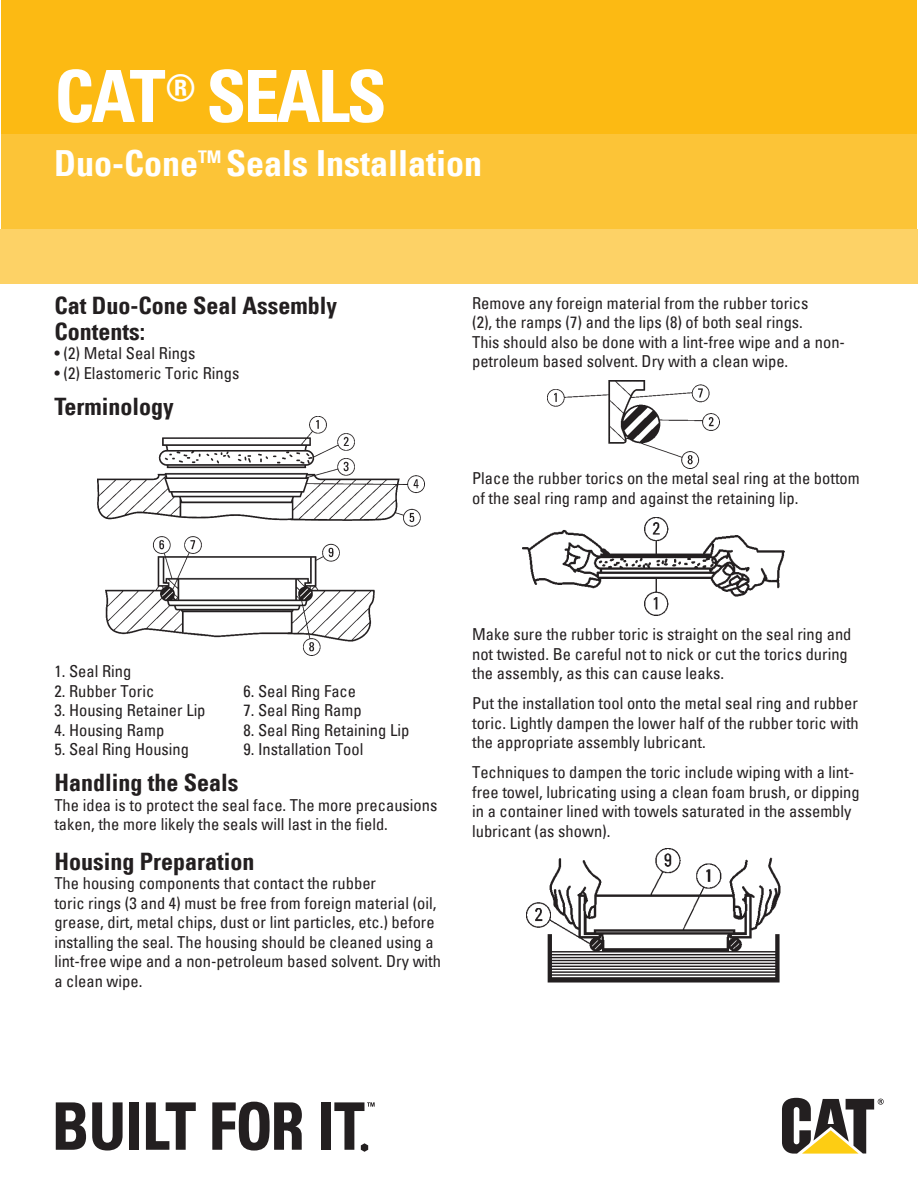
<style>
.page{position:relative;width:918px;height:1188px;background:#fff}
.page>*{position:absolute;margin:0;border:0;box-sizing:border-box;transform-origin:0 0}
.t1{font:700 condensed 72px "Univers LT";letter-spacing:-.04em;color:#fff}
.t2{font:700 condensed 36px "Univers LT";color:#fff}
.t3{font:700 condensed 24px/25.5px "Univers LT";color:#231f20}
.t4{font:condensed 16.5px/19.5px "Univers LT";color:#231f20}
</style>
<div class="page">
<div style="left:2px;top:0;width:915px;height:133px;background:#fcba13"></div>
<div style="left:0;top:229px;width:917px;height:55px;background:#fdd266"></div>
<div style="left:2px;top:133px;width:915px;height:96px;background:#fcc437"></div>
<svg style="left:782px;top:1098px;width:102px;height:56px"></svg>
<img style="left:98px;top:416px;width:327px;height:239px">
<img style="left:547px;top:380px;width:173px;height:89px">
<img style="left:522px;top:517px;width:263px;height:98px">
<img style="left:526px;top:849px;width:254px;height:133px">
<svg style="left:56px;top:1102px;width:30px;height:48px"></svg>
<svg style="left:92px;top:1102px;width:31px;height:49px"></svg>
<div style="left:129px;top:1102px;width:10px;height:48px;background:#231f20"></div>
<svg style="left:146px;top:1102px;width:50px;height:48px"></svg>
<svg style="left:212px;top:1102px;width:90px;height:49px"></svg>
<div style="left:321px;top:1102px;width:10px;height:48px;background:#231f20"></div>
<svg style="left:334px;top:1102px;width:41px;height:50px"></svg>
<h1 class="t1" style="left:54px;top:52px;width:334px">CAT<sup>®</sup> SEALS</h1>
<h2 class="t2" style="left:54px;top:141px;width:430px">Duo-Cone<sup>TM</sup> Seals Installation</h2>
<h3 class="t3" style="left:54px;top:293px;width:284px">Cat Duo-Cone Seal Assembly<br>Contents:</h3>
<p class="t4" style="left:54px;top:344px;width:143px">• (2) Metal Seal Rings</p>
<p class="t4" style="left:54px;top:363px;width:187px">• (2) Elastomeric Toric Rings</p>
<h3 class="t3" style="left:54px;top:393px;width:121px">Terminology</h3>
<p class="t4" style="left:472px;top:293px;width:374px">Remove any foreign material from the rubber torics<br>(2), the ramps (7) and the lips (8) of both seal rings.<br>This should also be done with a lint-free wipe and a non&shy;petroleum based solvent. Dry with a clean wipe.</p>
<p class="t4" style="left:472px;top:469px;width:389px">Place the rubber torics on the metal seal ring at the bottom of the seal ring ramp and against the retaining lip.</p>
<p class="t4" style="left:54px;top:662px;width:78px">1. Seal Ring</p>
<p class="t4" style="left:54px;top:681px;width:101px">2. Rubber Toric</p>
<p class="t4" style="left:243px;top:681px;width:114px">6. Seal Ring Face</p>
<p class="t4" style="left:54px;top:701px;width:153px">3. Housing Retainer Lip</p>
<p class="t4" style="left:243px;top:701px;width:120px">7. Seal Ring Ramp</p>
<p class="t4" style="left:54px;top:720px;width:111px">4. Housing Ramp</p>
<p class="t4" style="left:243px;top:720px;width:167px">8. Seal Ring Retaining Lip</p>
<p class="t4" style="left:54px;top:740px;width:136px">5. Seal Ring Housing</p>
<p class="t4" style="left:243px;top:740px;width:122px">9. Installation Tool</p>
<h3 class="t3" style="left:54px;top:770px;width:186px">Handling the Seals</h3>
<p class="t4" style="left:54px;top:795px;width:385px">The idea is to protect the seal face. The more precausions taken, the more likely the seals will last in the field.</p>
<h3 class="t3" style="left:54px;top:848px;width:201px">Housing Preparation</h3>
<p class="t4" style="left:54px;top:873px;width:388px">The housing components that contact the rubber<br>toric rings (3 and 4) must be free from foreign material (oil, grease, dirt, metal chips, dust or lint particles, etc.) before installing the seal. The housing should be cleaned using a lint-free wipe and a non-petroleum based solvent. Dry with a clean wipe.</p>
<p class="t4" style="left:472px;top:625px;width:381px">Make sure the rubber toric is straight on the seal ring and not twisted. Be careful not to nick or cut the torics during the assembly, as this can cause leaks.</p>
<p class="t4" style="left:472px;top:694px;width:388px;text-align:justify">Put the installation tool onto the metal seal ring and rubber toric. Lightly dampen the lower half of the rubber toric with the appropriate assembly lubricant.</p>
<p class="t4" style="left:472px;top:763px;width:389px">Techniques to dampen the toric include wiping with a lint&shy;free towel, lubricating using a clean foam brush, or dipping in a container lined with towels saturated in the assembly lubricant (as shown).</p>
</div>
